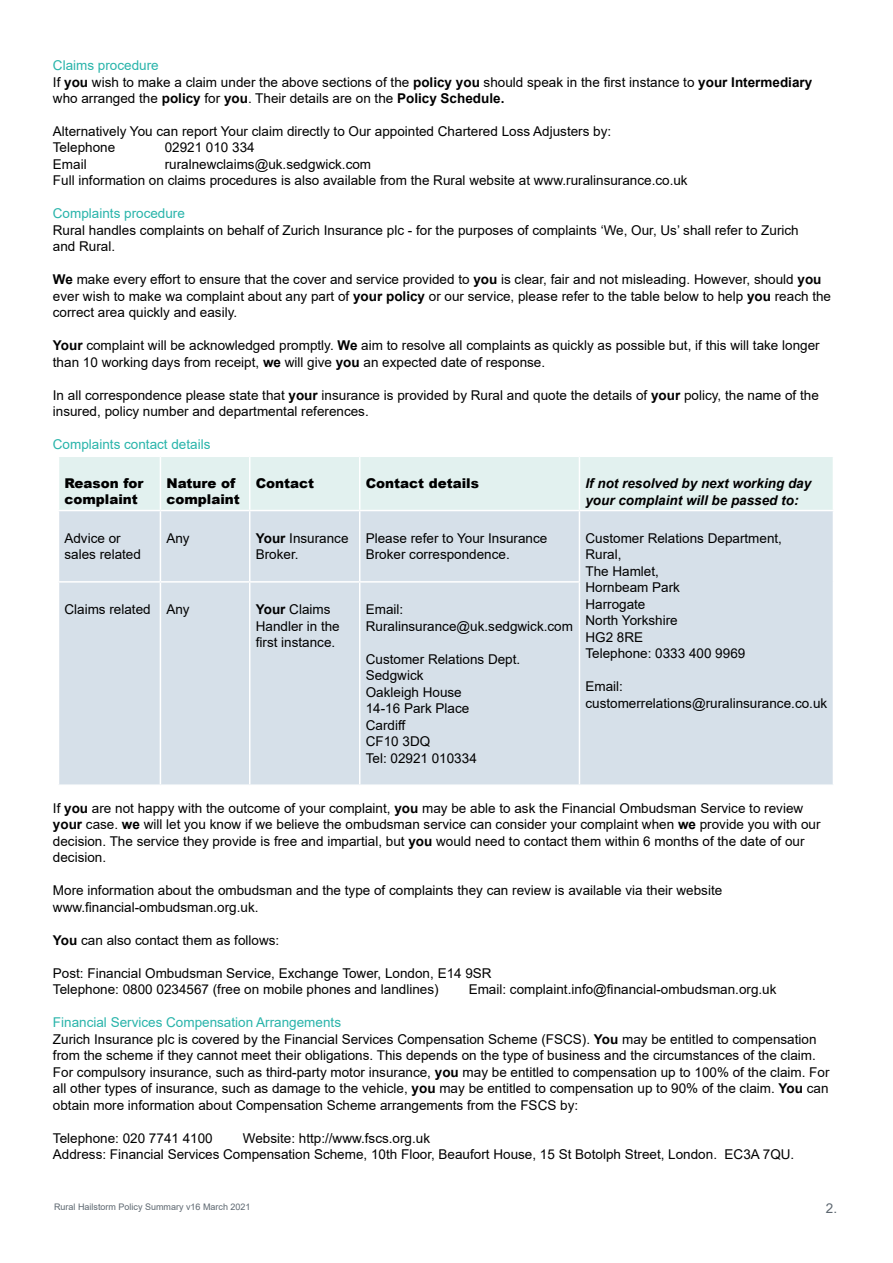
<style>
.page{position:relative;width:893px;height:1263px;background:#fff}
.page>*{position:absolute;margin:0;border:0;box-sizing:border-box;transform-origin:0 0}
.t1{font:13.5px/16.5px "Arial";color:#000}
.t2{font:italic 700 13.5px/16.2px "Arial";color:#000}
.t3{font:900 13.5px/16.2px "Arial";color:#000}
.t4{font:13.5px "Arial";color:#29b4aa}
.t5{font:13.5px "Arial";color:#5d6770}
.t6{font:9px "Arial";color:#5d6770}
.s1{color:#29b4aa}
.s2{font-weight:700}
</style>
<div class="page">
<div style="left:59px;top:457px;width:774px;height:53px;background:#e2f1ef"></div>
<div style="left:59px;top:511px;width:774px;height:273px;background:#d6e0e9"></div>
<hr style="left:160px;top:457px;width:1px;height:53px;background:#fff">
<hr style="left:249px;top:457px;width:1px;height:53px;background:#fff">
<hr style="left:359px;top:457px;width:1px;height:53px;background:#fff">
<hr style="left:579px;top:457px;width:1px;height:53px;background:#fff">
<hr style="left:160px;top:511px;width:1px;height:70px;background:#fff">
<hr style="left:249px;top:511px;width:1px;height:70px;background:#fff">
<hr style="left:359px;top:511px;width:1px;height:70px;background:#fff">
<hr style="left:579px;top:511px;width:1px;height:70px;background:#fff">
<hr style="left:58px;top:581px;width:102px;height:2px;background:#fff">
<hr style="left:160px;top:581px;width:90px;height:2px;background:#fff">
<hr style="left:160px;top:583px;width:1px;height:201px;background:#fff">
<hr style="left:250px;top:581px;width:110px;height:2px;background:#fff">
<hr style="left:249px;top:583px;width:1px;height:201px;background:#fff">
<hr style="left:360px;top:581px;width:220px;height:2px;background:#fff">
<hr style="left:359px;top:583px;width:1px;height:201px;background:#fff">
<hr style="left:579px;top:583px;width:1px;height:201px;background:#fff">
<p class="t1" style="left:53px;top:57px;width:761px"><span class="s1">Claims procedure<br></span>If <span class="s2">you</span> wish to make a claim under the above sections of the <span class="s2">policy you</span> should speak in the first instance to <span class="s2">your Intermediary </span>who arranged the <span class="s2">policy</span> for <span class="s2">you</span>. Their details are on the <span class="s2">Policy Schedule.</span></p>
<p class="t1" style="left:53px;top:123px;width:560px">Alternatively You can report Your claim directly to Our appointed Chartered Loss Adjusters by:<br>Telephone</p>
<p class="t1" style="left:165px;top:139px;width:92px">02921 010 334</p>
<p class="t1" style="left:53px;top:156px;width:636px;text-indent:112px">ruralnewclaims@uk.sedgwick.com<br>Full information on claims procedures is also available from the Rural website at www.ruralinsurance.co.uk</p>
<p class="t4" style="left:53px;top:204px;width:134px">Complaints procedure</p>
<p class="t1" style="left:53px;top:222px;width:747px">Rural handles complaints on behalf of Zurich Insurance plc - for the purposes of complaints ‘We, Our, Us’ shall refer to Zurich and Rural.</p>
<p class="t1" style="left:53px;top:271px;width:780px"><span class="s2">We</span> make every effort to ensure that the cover and service provided to <span class="s2">you</span> is clear, fair and not misleading. However, should <span class="s2">you </span>ever wish to make wa complaint about any part of <span class="s2">your policy</span> or our service, please refer to the table below to help <span class="s2">you</span> reach the correct area quickly and easily.</p>
<p class="t1" style="left:53px;top:337px;width:768px"><span class="s2">Your</span> complaint will be acknowledged promptly. <span class="s2">We</span> aim to resolve all complaints as quickly as possible but, if this will take longer than 10 working days from receipt, <span class="s2">we</span> will give <span class="s2">you</span> an expected date of response.</p>
<p class="t1" style="left:53px;top:387px;width:767px">In all correspondence please state that <span class="s2">your</span> insurance is provided by Rural and quote the details of <span class="s2">your</span> policy, the name of the insured, policy number and departmental references.</p>
<p class="t4" style="left:53px;top:435px;width:159px">Complaints contact details</p>
<p class="t3" style="left:64px;top:475px;width:80px">Reason for complaint</p>
<p class="t3" style="left:166px;top:475px;width:75px">Nature of complaint</p>
<p class="t3" style="left:256px;top:475px;width:60px">Contact</p>
<p class="t3" style="left:366px;top:475px;width:115px">Contact details</p>
<p class="t2" style="left:585px;top:476px;width:227px">If not resolved by next working day your complaint will be passed to:</p>
<p class="t1" style="left:64px;top:530px;width:78px">Advice or sales related</p>
<p class="t1" style="left:166px;top:530px;width:25px">Any</p>
<p class="t1" style="left:256px;top:530px;width:94px"><span class="s2">Your</span> Insurance<br>Broker.</p>
<p class="t1" style="left:366px;top:530px;width:183px">Please refer to Your Insurance<br>Broker correspondence.</p>
<p class="t1" style="left:585px;top:530px;width:198px">Customer Relations Department,<br>Rural,<br>The Hamlet,<br>Hornbeam Park<br>Harrogate<br>North Yorkshire<br>HG2 8RE<br>Telephone: 0333 400 9969</p>
<p class="t1" style="left:585px;top:678px;width:243px">Email: customerrelations@ruralinsurance.co.uk</p>
<p class="t1" style="left:53px;top:156px;width:35px">Email</p>
<p class="t1" style="left:64px;top:601px;width:127px">Claims related Any</p>
<p class="t1" style="left:256px;top:601px;width:86px"><span class="s2">Your</span> Claims<br>Handler in the first instance.</p>
<p class="t1" style="left:366px;top:601px;width:209px">Email:<br>Ruralinsurance@uk.sedgwick.com</p>
<p class="t1" style="left:366px;top:651px;width:156px">Customer Relations Dept.<br>Sedgwick<br>Oakleigh House<br>14-16 Park Place<br>Cardiff<br>CF10 3DQ<br>Tel: 02921 010334</p>
<p class="t1" style="left:53px;top:800px;width:769px">If <span class="s2">you</span> are not happy with the outcome of your complaint, <span class="s2">you</span> may be able to ask the Financial Ombudsman Service to review <span class="s2">your</span> case. <span class="s2">we</span> will let you know if we believe the ombudsman service can consider your complaint when <span class="s2">we</span> provide you with our decision. The service they provide is free and impartial, but <span class="s2">you</span> would need to contact them within 6 months of the date of our decision.</p>
<p class="t1" style="left:53px;top:882px;width:671px">More information about the ombudsman and the type of complaints they can review is available via their website www.financial-ombudsman.org.uk.</p>
<p class="t1" style="left:53px;top:932px;width:228px"><span class="s2">You</span> can also contact them as follows:</p>
<p class="t1" style="left:53px;top:965px;width:440px">Post: Financial Ombudsman Service, Exchange Tower, London, E14 9SR<br>Telephone: 0800 0234567 (free on mobile phones and landlines)</p>
<p class="t1" style="left:469px;top:981px;width:309px">Email: complaint.info@financial-ombudsman.org.uk</p>
<p class="t1" style="left:53px;top:1014px;width:778px"><span class="s1">Financial Services Compensation Arrangements<br></span>Zurich Insurance plc is covered by the Financial Services Compensation Scheme (FSCS). <span class="s2">You</span> may be entitled to compensation from the scheme if they cannot meet their obligations. This depends on the type of business and the circumstances of the claim.<br>For compulsory insurance, such as third-party motor insurance, <span class="s2">you</span> may be entitled to compensation up to 100% of the claim. For all other types of insurance, such as damage to the vehicle, <span class="s2">you</span> may be entitled to compensation up to 90% of the claim. <span class="s2">You</span> can obtain more information about Compensation Scheme arrangements from the FSCS by:</p>
<p class="t1" style="left:53px;top:1130px;width:161px">Telephone: 020 7741 4100</p>
<p class="t1" style="left:53px;top:1130px;width:743px;text-indent:190px">Website: http://www.fscs.org.uk<br>Address: Financial Services Compensation Scheme, 10th Floor, Beaufort House, 15 St Botolph Street, London. EC3A 7QU.</p>
<p class="t6" style="left:54px;top:1201px;width:198px">Rural Hailstorm Policy Summary v16 March 2021</p>
<p class="t5" style="left:826px;top:1199px;width:13px">2.</p>
</div>
